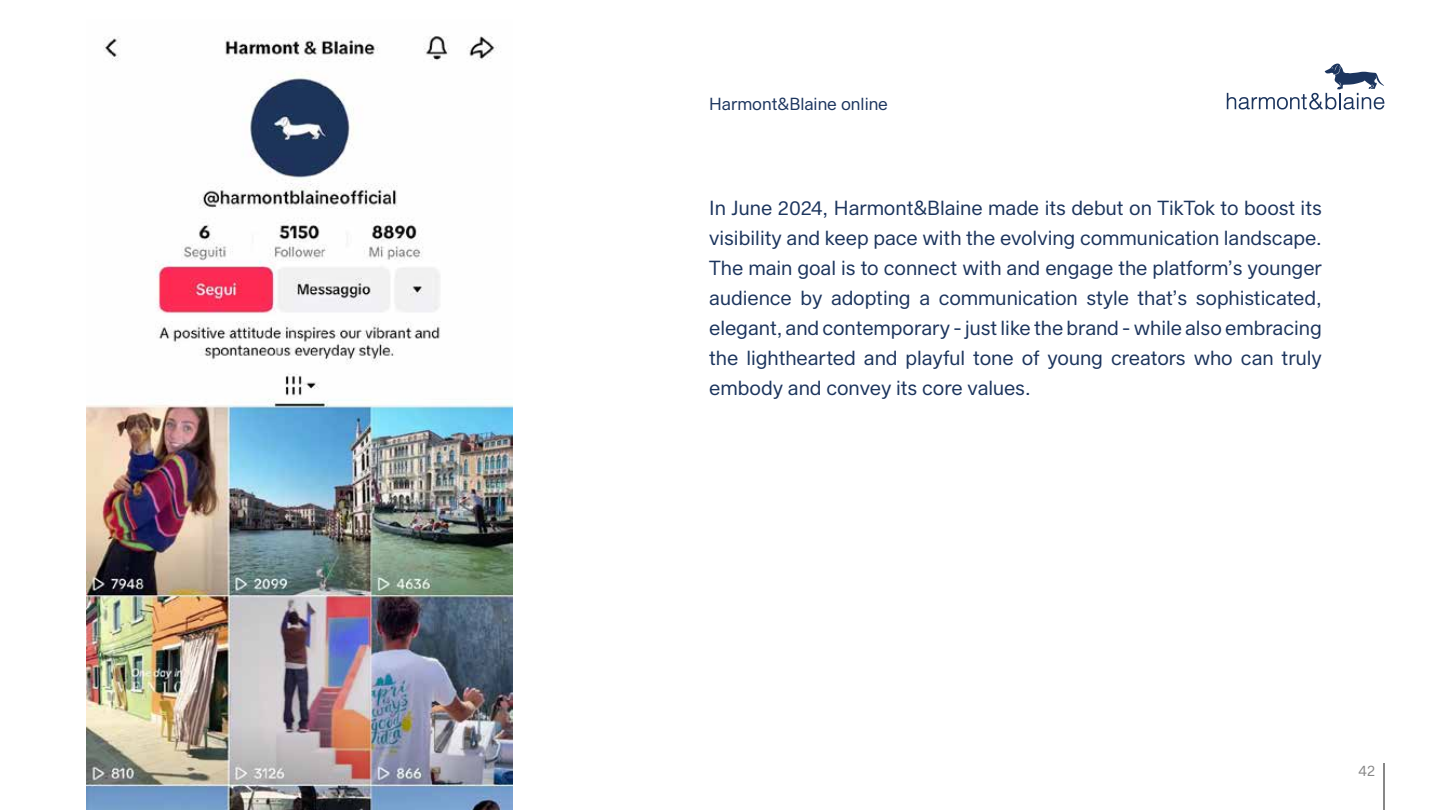
<style>
.page{position:relative;width:1441px;height:810px;background:#fff}
.page>*{position:absolute;margin:0;border:0;box-sizing:border-box;transform-origin:0 0}
.t1{font:21px/30px "Funktional Grotesk";color:#1c355e;text-align:justify}
.t2{font:18px "Funktional Grotesk";color:#1c355e}
.t3{font:15px "Funktional Grotesk";color:#878787}
</style>
<div class="page">
<svg style="left:1226px;top:63px;width:158px;height:47px"></svg>
<img style="left:87px;top:36px;width:426px;height:774px">
<hr style="left:1382px;top:764px;width:2px;height:46px;background:#878787">
<p class="t2" style="left:709px;top:93px;width:180px">Harmont&amp;Blaine online</p>
<p class="t1" style="left:709px;top:193px;width:614px">In June 2024, Harmont&amp;Blaine made its debut on TikTok to boost its visibility and keep pace with the evolving communication landscape.<br>The main goal is to connect with and engage the platform’s younger audience by adopting a communication style that’s sophisticated, elegant, and contemporary - just like the brand - while also embracing the lighthearted and playful tone of young creators who can truly embody and convey its core values.</p>
<p class="t3" style="left:1358px;top:762px;width:18px">42</p>
</div>
